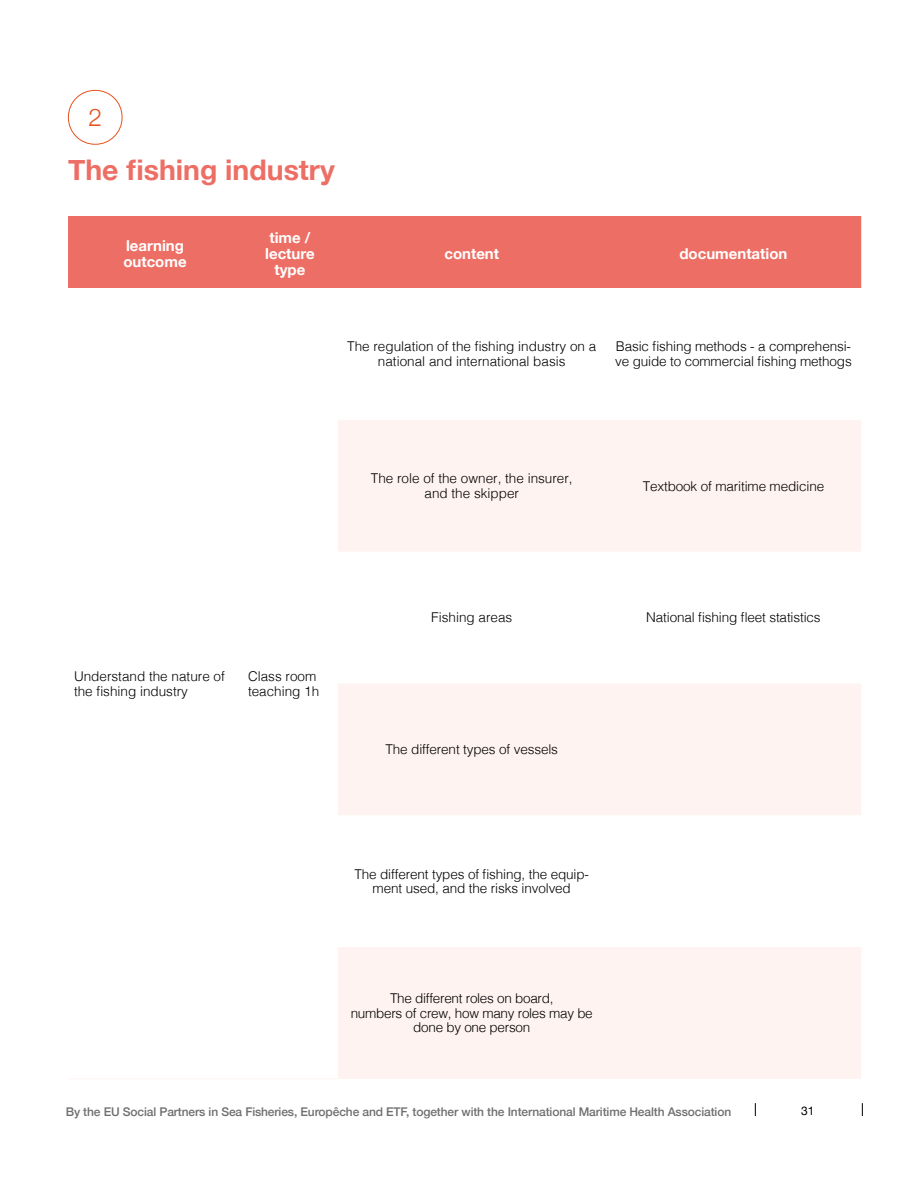
<style>
.page{position:relative;width:918px;height:1188px;background:#fff}
.page>*{position:absolute;margin:0;border:0;box-sizing:border-box;transform-origin:0 0}
.t1{font:700 28.35px "Helvetica Neue";color:#ed6e64}
.t2{font:300 24.3px "Helvetica Neue";color:#e9511b}
.t3{font:700 15px/16.2px "Helvetica Neue";color:#fff}
.t4{font:300 13.5px/14.5px "Helvetica";letter-spacing:-.01em;color:#000;text-align:center}
.t5{font:500 12px "Helvetica Neue";letter-spacing:-.01em;color:#706f6f}
.t6{font:12px "Helvetica Neue";color:#000}
</style>
<div class="page">
<div style="left:68px;top:216px;width:793px;height:72px;background:#ed6e64"></div>
<svg style="left:338px;top:420px;width:523px;height:659px;fill:#fef3f0"></svg>
<hr style="left:68px;top:1078px;width:174px;height:1px;background:#fef3f0">
<hr style="left:242px;top:1078px;width:96px;height:1px;background:#fef3f0">
<div style="left:68px;top:90px;width:54px;height:55px;border:1px solid #e9511b;border-radius:27px"></div>
<svg style="left:862px;top:1103px;width:1px;height:13px"></svg>
<svg style="left:755px;top:1103px;width:1px;height:13px"></svg>
<h2 class="t2" style="left:88px;top:97px;width:15px">2</h2>
<h1 class="t1" style="left:68px;top:147px;width:268px">The fishing industry</h1>
<p class="t3" style="left:123px;top:238px;width:65px">learning outcome</p>
<p class="t3" style="left:265px;top:230px;width:51px;text-align:center">time / lecture type</p>
<p class="t3" style="left:444px;top:246px;width:56px">content</p>
<p class="t3" style="left:679px;top:246px;width:110px">documentation</p>
<p class="t4" style="left:347px;top:338px;width:251px">The regulation of the fishing industry on a national and international basis</p>
<p class="t4" style="left:615px;top:338px;width:238px;text-align:left">Basic fishing methods - a comprehensi&shy;ve guide to commercial fishing methogs</p>
<p class="t4" style="left:371px;top:470px;width:203px">The role of the owner, the insurer, and the skipper</p>
<p class="t4" style="left:643px;top:478px;width:183px">Textbook of maritime medicine</p>
<p class="t4" style="left:74px;top:668px;width:152px;text-align:left">Understand the nature of the fishing industry</p>
<p class="t4" style="left:248px;top:668px;width:73px;text-align:left">Class room teaching 1h</p>
<p class="t4" style="left:431px;top:609px;width:83px">Fishing areas</p>
<p class="t4" style="left:646px;top:609px;width:176px">National fishing fleet statistics</p>
<p class="t4" style="left:386px;top:741px;width:174px">The different types of vessels</p>
<p class="t4" style="left:354px;top:866px;width:236px">The different types of fishing, the equip&shy;ment used, and the risks involved</p>
<p class="t4" style="left:351px;top:990px;width:244px">The different roles on board,<br>numbers of crew, how many roles may be done by one person</p>
<p class="t5" style="left:66px;top:1102px;width:667px">By the EU Social Partners in Sea Fisheries, Europêche and ETF, together with the International Maritime Health Association</p>
<p class="t6" style="left:801px;top:1102px;width:15px">31</p>
</div>
